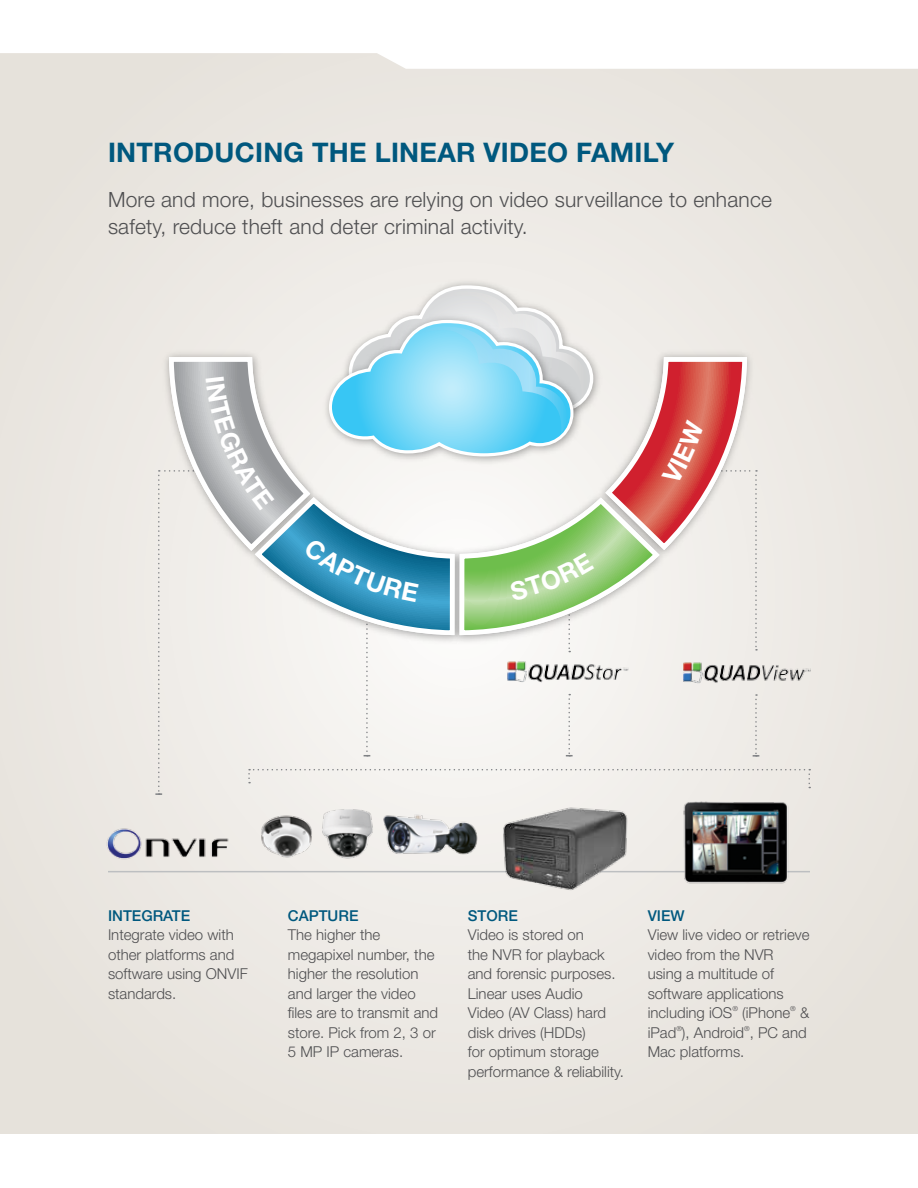
<style>
.page{position:relative;width:918px;height:1188px;background:#fff}
.page>*{position:absolute;margin:0;border:0;box-sizing:border-box;transform-origin:0 0}
.t1{font:700 27px "Helvetica Neue LT Std";letter-spacing:.01em;color:#00587e}
.t2{font:300 21px/27px "Helvetica Neue LT Std";letter-spacing:.01em;color:#4f4f51}
.t3{font:300 15px/19.5px "Helvetica Neue LT Std";color:#4f4f51}
.t4{font:500 15px "Helvetica Neue LT Std";color:#00587e}
.t5{font:300 7.05px "Helvetica Neue LT Std";color:#4f4f51}
</style>
<div class="page">
<div style="left:0;top:53px;width:918px;height:1081px;background:#eae6e1"></div>
<img style="left:810px;top:662px;width:14px;height:25px">
<div style="left:339px;top:276px;width:267px;height:6px;background:#f0ede9"></div>
<hr style="left:108px;top:871px;width:702px;height:1px;background:#bdbfc1">
<img style="left:258px;top:810px;width:56px;height:50px">
<img style="left:321px;top:809px;width:54px;height:51px">
<img style="left:382px;top:812px;width:98px;height:45px">
<img style="left:499px;top:804px;width:132px;height:90px">
<img style="left:97px;top:822px;width:140px;height:47px">
<img style="left:668px;top:801px;width:128px;height:89px">
<svg style="left:155px;top:282px;width:655px;height:513px"></svg>
<h1 class="t1" style="left:108px;top:136px;width:568px">INTRODUCING THE LINEAR VIDEO FAMILY</h1>
<h2 class="t2" style="left:108px;top:186px;width:666px">More and more, businesses are relying on video surveillance to enhance safety, reduce theft and deter criminal activity.</h2>
<p class="t4" style="left:108px;top:907px;width:10px">INTEGRATE</p>
<p class="t3" style="left:108px;top:925px;width:141px">Integrate video with other platforms and software using ONVIF standards.</p>
<p class="t4" style="left:288px;top:907px;width:11px">CAPTURE</p>
<p class="t3" style="left:288px;top:925px;width:152px">The higher the megapixel number, the higher the resolution and larger the video files are to transmit and store. Pick from 2, 3 or<br>5 MP IP cameras.</p>
<p class="t4" style="left:468px;top:907px;width:19px">STORE</p>
<p class="t3" style="left:468px;top:925px;width:158px">Video is stored on<br>the NVR for playback and forensic purposes.<br>Linear uses Audio<br>Video (AV Class) hard disk drives (HDDs)<br>for optimum storage performance &amp; reliability.</p>
<p class="t4" style="left:648px;top:907px;width:20px">VIEW</p>
<p class="t3" style="left:648px;top:925px;width:163px">View live video or retrieve video from the NVR using a multitude of software applications including iOS</p>
<p class="t5" style="left:732px;top:1005px;width:7px">®</p>
<p class="t3" style="left:742px;top:1003px;width:50px">(iPhone</p>
<p class="t5" style="left:790px;top:1005px;width:7px">®</p>
<p class="t3" style="left:648px;top:1003px;width:163px;text-align:right">&amp;<br>iPad ), Android , PC and</p>
<p class="t5" style="left:676px;top:1024px;width:7px">®</p>
<p class="t5" style="left:744px;top:1024px;width:7px">®</p>
<p class="t3" style="left:648px;top:1042px;width:98px">Mac platforms.</p>
</div>
